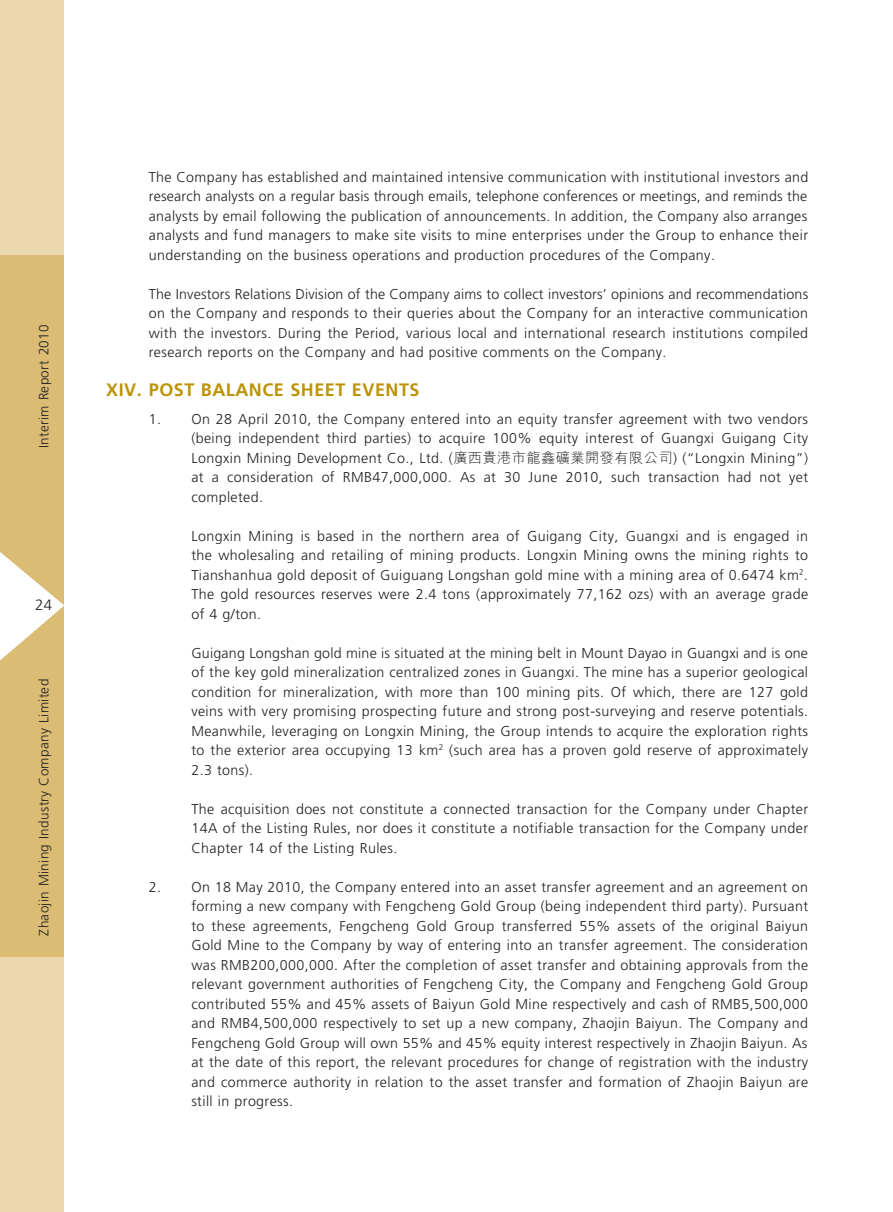
<style>
.page{position:relative;width:893px;height:1212px;background:#fff}
.page>*{position:absolute;margin:0;border:0;box-sizing:border-box;transform-origin:0 0}
.t1{font:700 18px "Frutiger LT Std";letter-spacing:.03em;color:#bc9306}
.t2{font:300 15px "Frutiger LT Std";color:#231f20}
.t3{font:300 14.25px/19.5px "Frutiger LT Std";letter-spacing:.03em;color:#231f20;text-align:justify}
.t4{font:300 13.5px "Frutiger LT Std";letter-spacing:.03em;color:#231f20}
.s1{font-family:"M Hei HK"}
</style>
<div class="page">
<div style="left:0;top:0;width:64px;height:1212px;background:#ebd8ac"></div>
<div style="left:0;top:255px;width:64px;height:702px;background:#dabc75"></div>
<svg style="left:0;top:552px;width:64px;height:108px"></svg>
<p class="t4" style="left:36px;top:448px;width:125px;rotate:-90deg">Interim Report 2010</p>
<p class="t2" style="left:35px;top:596px;width:19px">24</p>
<p class="t4" style="left:36px;top:935px;width:258px;rotate:-90deg">Zhaojin Mining Industry Company Limited</p>
<p class="t3" style="left:149px;top:167px;width:661px">The Company has established and maintained intensive communication with institutional investors and research analysts on a regular basis through emails, telephone conferences or meetings, and reminds the analysts by email following the publication of announcements. In addition, the Company also arranges analysts and fund managers to make site visits to mine enterprises under the Group to enhance their understanding on the business operations and production procedures of the Company.</p>
<p class="t3" style="left:149px;top:284px;width:661px">The Investors Relations Division of the Company aims to collect investors’ opinions and recommendations on the Company and responds to their queries about the Company for an interactive communication with the investors. During the Period, various local and international research institutions compiled research reports on the Company and had positive comments on the Company.</p>
<p class="t1" style="left:106px;top:380px;width:315px">XIV. POST BALANCE SHEET EVENTS</p>
<p class="t3" style="left:191px;top:409px;width:618px;text-indent:-43px">1. On 28 April 2010, the Company entered into an equity transfer agreement with two vendors (being independent third parties) to acquire 100% equity interest of Guangxi Guigang City Longxin Mining Development Co., Ltd. (<span class="s1">廣西貴港市龍鑫礦業開發有限公司</span>) (“Longxin Mining”) at a consideration of RMB47,000,000. As at 30 June 2010, such transaction had not yet completed.</p>
<p class="t3" style="left:191px;top:526px;width:618px">Longxin Mining is based in the northern area of Guigang City, Guangxi and is engaged in the wholesaling and retailing of mining products. Longxin Mining owns the mining rights to Tianshanhua gold deposit of Guiguang Longshan gold mine with a mining area of 0.6474 km<sup>2</sup>.<br>The gold resources reserves were 2.4 tons (approximately 77,162 ozs) with an average grade of 4 g/ton.</p>
<p class="t3" style="left:191px;top:643px;width:618px">Guigang Longshan gold mine is situated at the mining belt in Mount Dayao in Guangxi and is one of the key gold mineralization centralized zones in Guangxi. The mine has a superior geological condition for mineralization, with more than 100 mining pits. Of which, there are 127 gold veins with very promising prospecting future and strong post-surveying and reserve potentials.<br>Meanwhile, leveraging on Longxin Mining, the Group intends to acquire the exploration rights to the exterior area occupying 13 km<sup>2</sup> (such area has a proven gold reserve of approximately 2.3 tons).</p>
<p class="t3" style="left:191px;top:799px;width:618px">The acquisition does not constitute a connected transaction for the Company under Chapter 14A of the Listing Rules, nor does it constitute a notifiable transaction for the Company under Chapter 14 of the Listing Rules.</p>
<p class="t3" style="left:191px;top:877px;width:618px;text-indent:-43px">2. On 18 May 2010, the Company entered into an asset transfer agreement and an agreement on forming a new company with Fengcheng Gold Group (being independent third party). Pursuant to these agreements, Fengcheng Gold Group transferred 55% assets of the original Baiyun Gold Mine to the Company by way of entering into an transfer agreement. The consideration was RMB200,000,000. After the completion of asset transfer and obtaining approvals from the relevant government authorities of Fengcheng City, the Company and Fengcheng Gold Group contributed 55% and 45% assets of Baiyun Gold Mine respectively and cash of RMB5,500,000 and RMB4,500,000 respectively to set up a new company, Zhaojin Baiyun. The Company and Fengcheng Gold Group will own 55% and 45% equity interest respectively in Zhaojin Baiyun. As at the date of this report, the relevant procedures for change of registration with the industry and commerce authority in relation to the asset transfer and formation of Zhaojin Baiyun are still in progress.</p>
</div>
